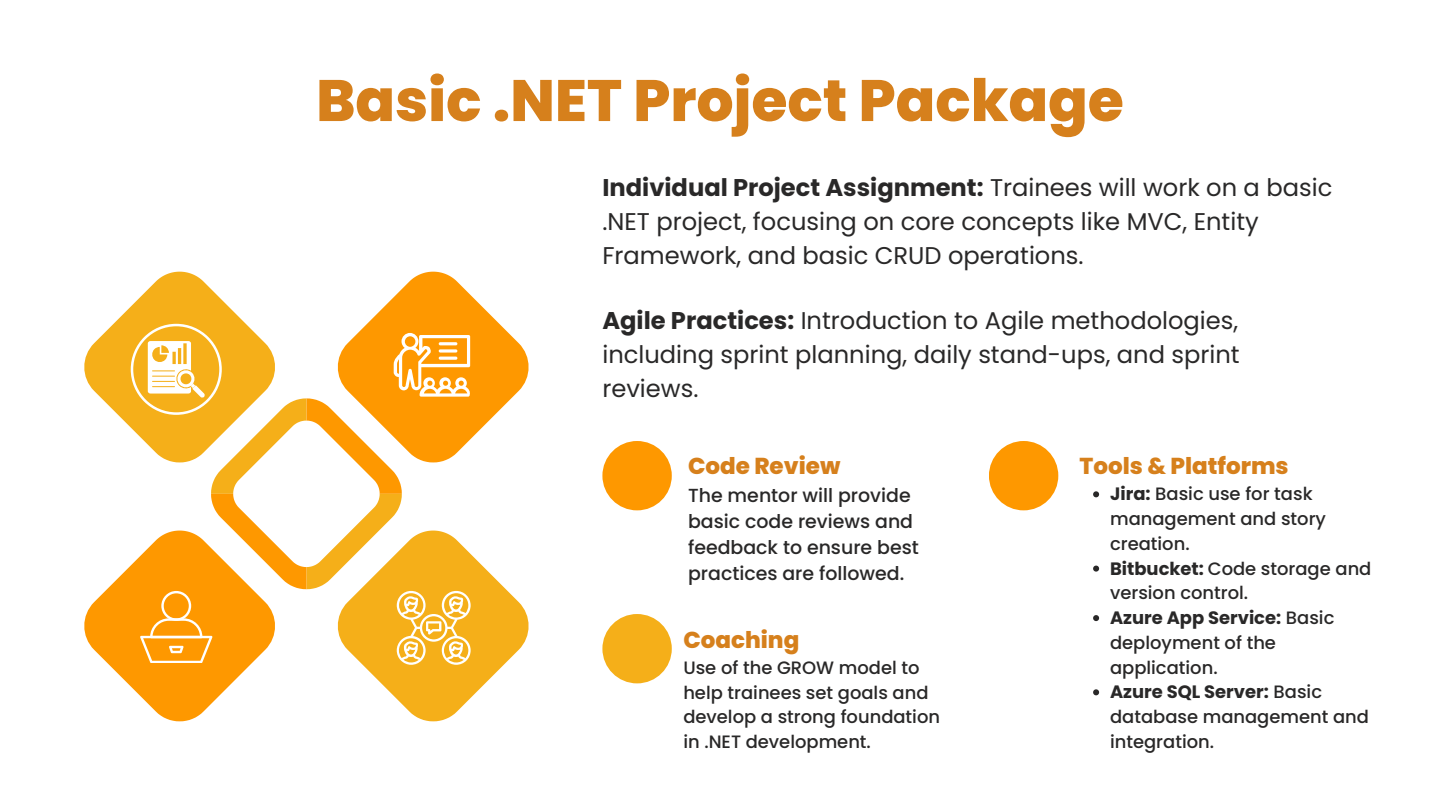
<style>
.page{position:relative;width:1440px;height:810px;background:#fff}
.page>*{position:absolute;margin:0;border:0;box-sizing:border-box;transform-origin:0 0}
.t1{font:800 58.4px "Poppins";color:#d6801c}
.t2{font:24.2px/33.8px "Poppins";color:#292828}
.t3{font:800 23px "Poppins";color:#d6801c}
.t4{font:500 18.9px/26.2px "Poppins";color:#292828}
.t5{font:500 17.9px/24.8px "Poppins";color:#292828}
.s1{font-weight:700}
</style>
<div class="page">
<div style="left:989px;top:441px;width:69px;height:69px;background:#fe9800;border-radius:50%"></div>
<div style="left:602px;top:441px;width:70px;height:69px;background:#fe9800;border-radius:50%"></div>
<div style="left:602px;top:614px;width:70px;height:69px;background:#f5af19;border-radius:50%"></div>
<svg style="left:84px;top:272px;width:445px;height:449px"></svg>
<svg style="left:1093px;top:491px;width:6px;height:6px"></svg>
<svg style="left:1093px;top:566px;width:6px;height:6px"></svg>
<svg style="left:1093px;top:615px;width:6px;height:6px"></svg>
<svg style="left:1093px;top:689px;width:6px;height:6px"></svg>
<p class="t1" style="left:316px;top:60px;width:809px">Basic .NET Project Package</p>
<p class="t2" style="left:602px;top:171px;width:731px"><span class="s1">Individual Project Assignment:</span> Trainees will work on a basic .NET project, focusing on core concepts like MVC, Entity<br>Framework, and basic CRUD operations.</p>
<h4 class="t2" style="left:602px;top:304px;width:639px;text-align:justify"><span class="s1">Agile Practices:</span> Introduction to Agile methodologies, including sprint planning, daily stand-ups, and sprint reviews.</h4>
<p class="t3" style="left:688px;top:450px;width:154px">Code Review</p>
<h1 class="t4" style="left:688px;top:482px;width:232px">The mentor will provide basic code reviews and feedback to ensure best practices are followed.</h1>
<p class="t3" style="left:683px;top:624px;width:118px">Coaching</p>
<p class="t5" style="left:683px;top:655px;width:258px">Use of the GROW model to help trainees set goals and develop a strong foundation in .NET development.</p>
<h3 class="t3" style="left:1080px;top:450px;width:211px">Tools &amp; Platforms</h3>
<h3 class="t5" style="left:1110px;top:482px;width:217px"><span class="s1">Jira:</span> Basic use for task management and story creation.</h3>
<h2 class="t5" style="left:1110px;top:556px;width:263px"><span class="s1">Bitbucket:</span> Code storage and version control.</h2>
<h4 class="t5" style="left:1110px;top:605px;width:226px"><span class="s1">Azure App Service:</span> Basic deployment of the application.</h4>
<h2 class="t5" style="left:1110px;top:680px;width:260px"><span class="s1">Azure SQL Server:</span> Basic database management and integration.</h2>
</div>
